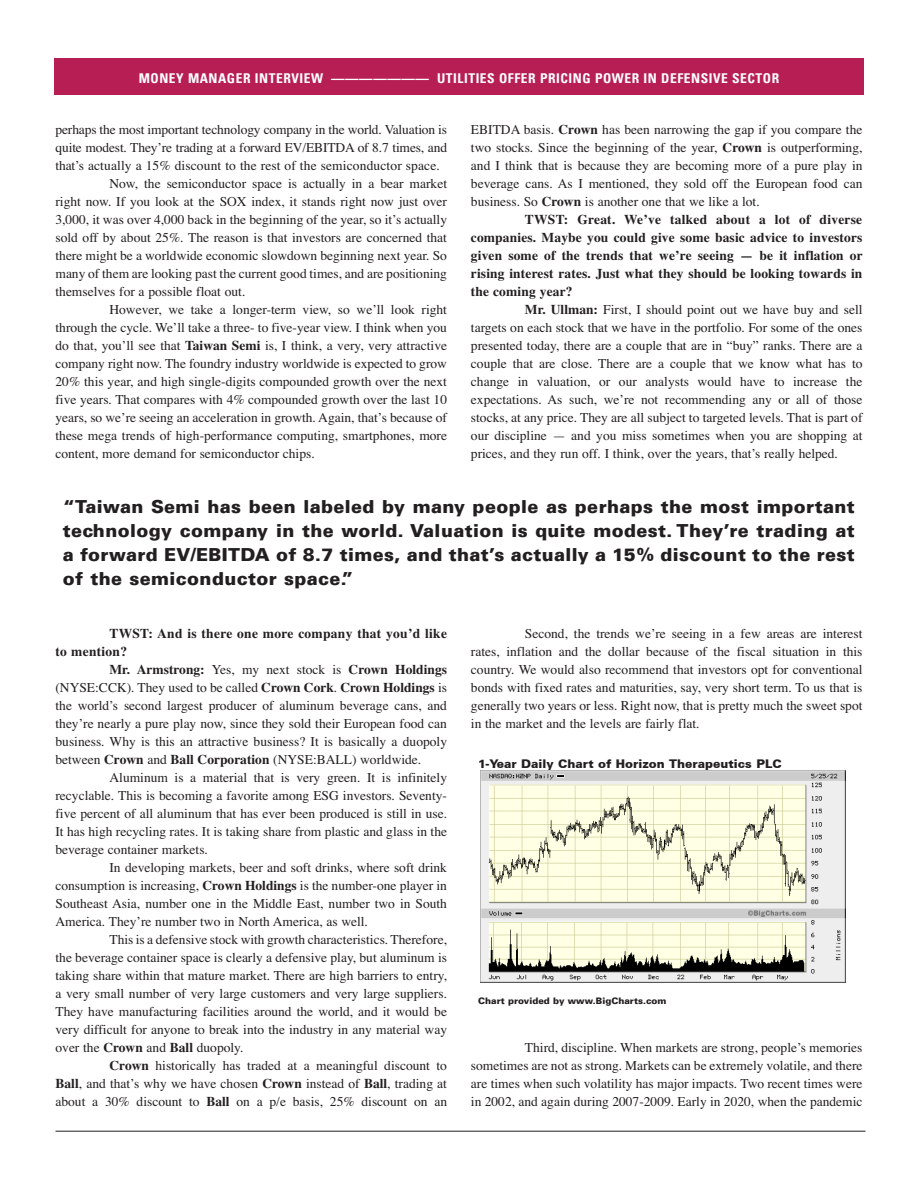
<style>
.page{position:relative;width:918px;height:1188px;background:#fff}
.page>*{position:absolute;margin:0;border:0;box-sizing:border-box;transform-origin:0 0}
.pullquote{font:900 18px/24px "Univers LT";letter-spacing:.02em;color:#231f20;text-align:justify}
.Body_Text{font:13.5px/18px "Times";color:#231f20;text-align:justify}
.Body_Text-2{font:700 13.5px/18px "Times";letter-spacing:.01em;color:#231f20}
.t1{font:700 condensed 13.5px "Univers LT";letter-spacing:.04em;color:#fff}
.t2{font:900 12px "Univers CE";color:#231f20}
.t3{font:900 9px "Univers LT";color:#231f20}
.s1{font-weight:700}
</style>
<div class="page">
<div style="left:54px;top:58px;width:810px;height:36px;background:#b71e54"></div>
<hr style="left:56px;top:1131px;width:810px;height:1px;background:#231f20">
<img style="left:480px;top:771px;width:366px;height:211px">
<p class="t1" style="left:139px;top:70px;width:642px">MONEY MANAGER INTERVIEW ——————— UTILITIES OFFER PRICING POWER IN DEFENSIVE SECTOR</p>
<p class="Body_Text" style="left:56px;top:121px;width:393px">perhaps the most important technology company in the world. Valuation is quite modest. They’re trading at a forward EV/EBITDA of 8.7 times, and that’s actually a 15% discount to the rest of the semiconductor space.</p>
<p class="Body_Text" style="left:56px;top:175px;width:393px;text-indent:54px">Now, the semiconductor space is actually in a bear market right now. If you look at the SOX index, it stands right now just over 3,000, it was over 4,000 back in the beginning of the year, so it’s actually sold off by about 25%. The reason is that investors are concerned that there might be a worldwide economic slowdown beginning next year. So many of them are looking past the current good times, and are positioning themselves for a possible float out.</p>
<p class="Body_Text" style="left:56px;top:301px;width:393px;text-indent:54px">However, we take a longer-term view, so we’ll look right through the cycle. We’ll take a three- to five-year view. I think when you do that, you’ll see that <span class="s1">Taiwan Semi</span> is, I think, a very, very attractive company right now. The foundry industry worldwide is expected to grow 20% this year, and high single-digits compounded growth over the next five years. That compares with 4% compounded growth over the last 10 years, so we’re seeing an acceleration in growth. Again, that’s because of these mega trends of high-performance computing, smartphones, more content, more demand for semiconductor chips.</p>
<p class="Body_Text" style="left:471px;top:121px;width:393px">EBITDA basis. <span class="s1">Crown</span> has been narrowing the gap if you compare the two stocks. Since the beginning of the year, <span class="s1">Crown</span> is outperforming, and I think that is because they are becoming more of a pure play in beverage cans. As I mentioned, they sold off the European food can business. So <span class="s1">Crown</span> is another one that we like a lot.</p>
<p class="Body_Text-2" style="left:471px;top:211px;width:393px;text-align:justify;text-indent:54px">TWST: Great. We’ve talked about a lot of diverse companies. Maybe you could give some basic advice to investors given some of the trends that we’re seeing — be it inflation or rising interest rates. Just what they should be looking towards in the coming year?</p>
<p class="Body_Text" style="left:471px;top:301px;width:393px;text-indent:54px"><span class="s1">Mr. Ullman:</span> First, I should point out we have buy and sell targets on each stock that we have in the portfolio. For some of the ones presented today, there are a couple that are in “buy” ranks. There are a couple that are close. There are a couple that we know what has to change in valuation, or our analysts would have to increase the expectations. As such, we’re not recommending any or all of those stocks, at any price. They are all subject to targeted levels. That is part of our discipline — and you miss sometimes when you are shopping at prices, and they run off. I think, over the years, that’s really helped.</p>
<p class="pullquote" style="left:63px;top:495px;width:794px">“Taiwan Semi has been labeled by many people as perhaps the most important technology company in the world. Valuation is quite modest. They’re trading at a forward EV/EBITDA of 8.7 times, and that’s actually a 15% discount to the rest of the semiconductor space.”</p>
<p class="Body_Text-2" style="left:56px;top:625px;width:393px;text-indent:54px">TWST: And is there one more company that you’d like to mention?</p>
<p class="Body_Text" style="left:56px;top:661px;width:393px;text-indent:54px"><span class="s1">Mr. Armstrong:</span> Yes, my next stock is <span class="s1">Crown Holdings </span>(NYSE:CCK). They used to be called <span class="s1">Crown Cork</span>. <span class="s1">Crown Holdings</span> is the world’s second largest producer of aluminum beverage cans, and they’re nearly a pure play now, since they sold their European food can business. Why is this an attractive business? It is basically a duopoly between <span class="s1">Crown</span> and <span class="s1">Ball Corporation</span> (NYSE:BALL) worldwide.</p>
<p class="Body_Text" style="left:56px;top:769px;width:393px;text-indent:54px">Aluminum is a material that is very green. It is infinitely recyclable. This is becoming a favorite among ESG investors. Seventy&shy;five percent of all aluminum that has ever been produced is still in use.<br>It has high recycling rates. It is taking share from plastic and glass in the beverage container markets.</p>
<p class="Body_Text" style="left:56px;top:859px;width:393px;text-indent:54px">In developing markets, beer and soft drinks, where soft drink consumption is increasing, <span class="s1">Crown Holdings</span> is the number-one player in Southeast Asia, number one in the Middle East, number two in South America. They’re number two in North America, as well.</p>
<p class="Body_Text" style="left:56px;top:931px;width:393px;text-indent:54px">This is a defensive stock with growth characteristics. Therefore, the beverage container space is clearly a defensive play, but aluminum is taking share within that mature market. There are high barriers to entry, a very small number of very large customers and very large suppliers.<br>They have manufacturing facilities around the world, and it would be very difficult for anyone to break into the industry in any material way over the <span class="s1">Crown</span> and <span class="s1">Ball</span> duopoly.</p>
<p class="Body_Text" style="left:56px;top:1057px;width:393px;text-indent:54px"><span class="s1">Crown</span> historically has traded at a meaningful discount to <span class="s1">Ball</span>, and that’s why we have chosen <span class="s1">Crown</span> instead of <span class="s1">Ball</span>, trading at about a 30% discount to <span class="s1">Ball</span> on a p/e basis, 25% discount on an</p>
<p class="Body_Text" style="left:471px;top:625px;width:393px;text-indent:54px">Second, the trends we’re seeing in a few areas are interest rates, inflation and the dollar because of the fiscal situation in this country. We would also recommend that investors opt for conventional bonds with fixed rates and maturities, say, very short term. To us that is generally two years or less. Right now, that is pretty much the sweet spot in the market and the levels are fairly flat.</p>
<p class="t2" style="left:478px;top:757px;width:305px">1-Year Daily Chart of Horizon Therapeutics PLC</p>
<p class="t3" style="left:478px;top:995px;width:190px">Chart provided by www.BigCharts.com</p>
<p class="Body_Text" style="left:471px;top:1039px;width:393px;text-indent:54px">Third, discipline. When markets are strong, people’s memories sometimes are not as strong. Markets can be extremely volatile, and there are times when such volatility has major impacts. Two recent times were in 2002, and again during 2007-2009. Early in 2020, when the pandemic</p>
</div>
